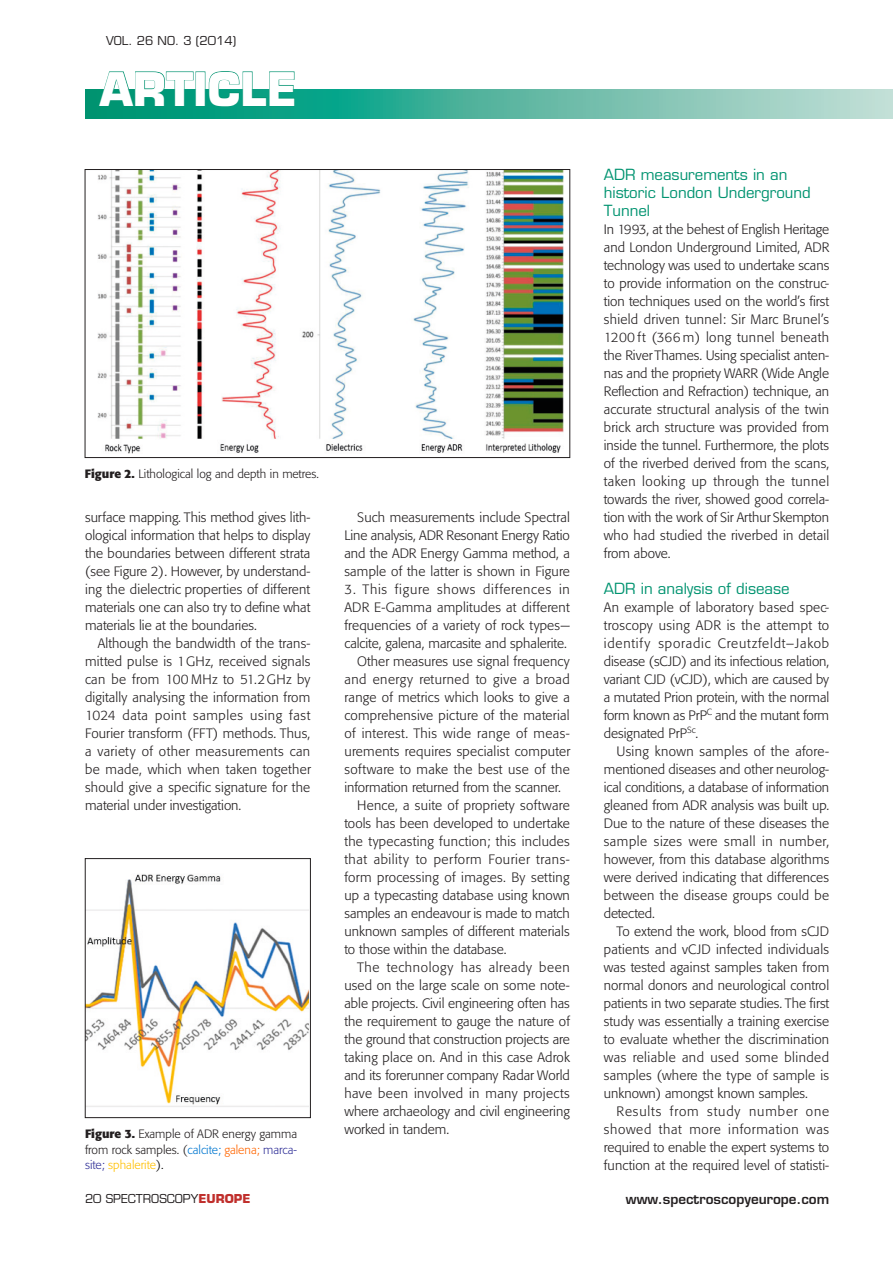
<style>
.page{position:relative;width:893px;height:1263px;background:#fff}
.page>*{position:absolute;margin:0;border:0;box-sizing:border-box;transform-origin:0 0}
.t1{font:700 45px "Eurostile";color:#fff}
.Article_B_Head{font:15px/18px "Eurostile";color:#009370}
.Body_indent{font:300 13.5px/18px "Formata BQ";color:#231f20;text-align:justify}
.Body_copy{font:300 13.5px/18px "Formata BQ";color:#231f20;text-align:justify}
.t2{font:600 13.5px "Eurostile";color:#231f20}
.Article_caption{font:300 12px/15.8px "Formata BQ";color:#231f20;text-align:justify}
.t3{font:12px "Eurostile";color:#231f20}
.s1{font-weight:700}
.s2{color:#0077d0}
.s3{color:#f60}
.s4{color:#339}
.s5{color:#ffc000}
.s6{color:#000}
.s7{font-weight:700;color:#c02f2c}
</style>
<div class="page">
<svg style="left:85px;top:89px;width:807px;height:29px"></svg>
<svg style="left:98px;top:71px;width:96px;height:35px"></svg>
<div style="left:196px;top:72px;width:9px;height:34px;border:1px solid #009370"></div>
<svg style="left:209px;top:71px;width:86px;height:36px"></svg>
<svg style="left:892px;top:89px;width:1px;height:29px"></svg>
<img style="left:97px;top:171px;width:467px;height:283px">
<div style="left:85px;top:169px;width:485px;height:289px;border:1px solid #231f20"></div>
<img style="left:87px;top:874px;width:221px;height:233px">
<div style="left:85px;top:858px;width:226px;height:260px;border:1px solid #231f20"></div>
<p class="t3" style="left:106px;top:33px;width:132px">VOL. 26 NO. 3 (2014)</p>
<h1 class="t1" style="left:100px;top:61px;width:199px">ARTICLE</h1>
<p class="Article_caption" style="left:85px;top:466px;width:235px"><span class="s1">Figure 2.</span> Lithological log and depth in metres.</p>
<p class="Body_copy" style="left:85px;top:508px;width:227px">surface mapping. This method gives lith&shy;ological information that helps to display the boundaries between different strata (see Figure 2). However, by understand&shy;ing the dielectric properties of different materials one can also try to define what materials lie at the boundaries.</p>
<p class="Body_indent" style="left:85px;top:634px;width:227px;text-indent:13px">Although the bandwidth of the trans&shy;mitted pulse is 1GHz, received signals can be from 100 MHz to 51.2GHz by digitally analysing the information from 1024 data point samples using fast Fourier transform (FFT) methods. Thus, a variety of other measurements can be made, which when taken together should give a specific signature for the material under investigation.</p>
<p class="Article_caption" style="left:85px;top:1126px;width:214px"><span class="s1">Figure 3.</span> Example of ADR energy gamma from rock samples. (<span class="s2">calcite;</span> <span class="s3">galena;</span> <span class="s4">marca&shy;site;</span> <span class="s5">sphalerite</span><span class="s6">).</span></p>
<p class="t3" style="left:85px;top:1191px;width:167px">20 SPECTROSCOPY<span class="s7">EUROPE</span></p>
<p class="Body_indent" style="left:344px;top:508px;width:227px;text-indent:13px">Such measurements include Spectral Line analysis, ADR Resonant Energy Ratio and the ADR Energy Gamma method, a sample of the latter is shown in Figure</p>
<p class="Body_indent" style="left:344px;top:580px;width:227px">3. This figure shows differences in ADR E-Gamma amplitudes at different frequencies of a variety of rock types— calcite, galena, marcasite and sphalerite.</p>
<p class="Body_indent" style="left:344px;top:652px;width:228px;text-indent:13px">Other measures use signal frequency and energy returned to give a broad range of metrics which looks to give a comprehensive picture of the material of interest. This wide range of meas&shy;urements requires specialist computer software to make the best use of the information returned from the scanner.</p>
<p class="Body_indent" style="left:344px;top:796px;width:227px;text-indent:13px">Hence, a suite of propriety software tools has been developed to undertake the typecasting function; this includes that ability to perform Fourier trans&shy;form processing of images. By setting up a typecasting database using known samples an endeavour is made to match unknown samples of different materials to those within the database.</p>
<p class="Body_indent" style="left:344px;top:958px;width:227px;text-indent:13px">The technology has already been used on the large scale on some note&shy;able projects. Civil engineering often has the requirement to gauge the nature of the ground that construction projects are taking place on. And in this case Adrok and its forerunner company Radar World have been involved in many projects where archaeology and civil engineering worked in tandem.</p>
<p class="Article_B_Head" style="left:604px;top:166px;width:208px">ADR measurements in an historic London Underground<br>Tunnel</p>
<p class="Body_copy" style="left:604px;top:220px;width:227px">In 1993, at the behest of English Heritage and London Underground Limited, ADR technology was used to undertake scans to provide information on the construc&shy;tion techniques used on the world’s first shield driven tunnel: Sir Marc Brunel’s 1200 ft (366 m) long tunnel beneath the River Thames. Using specialist anten&shy;nas and the propriety WARR (Wide Angle Reflection and Refraction) technique, an accurate structural analysis of the twin brick arch structure was provided from inside the tunnel. Furthermore, the plots of the riverbed derived from the scans, taken looking up through the tunnel towards the river, showed good correla&shy;tion with the work of Sir Arthur Skempton who had studied the riverbed in detail from above.</p>
<p class="Article_B_Head" style="left:604px;top:580px;width:187px">ADR in analysis of disease</p>
<p class="Body_copy" style="left:604px;top:598px;width:227px">An example of laboratory based spec&shy;troscopy using ADR is the attempt to identify sporadic Creutzfeldt–Jakob disease (sCJD) and its infectious relation, variant CJD (vCJD), which are caused by a mutated Prion protein, with the normal form known as PrP<sup>C</sup> and the mutant form designated PrP<sup>Sc</sup>.</p>
<p class="Body_indent" style="left:604px;top:742px;width:227px;text-indent:13px">Using known samples of the afore&shy;mentioned diseases and other neurolog&shy;ical conditions, a database of information gleaned from ADR analysis was built up.<br>Due to the nature of these diseases the sample sizes were small in number, however, from this database algorithms were derived indicating that differences between the disease groups could be detected.</p>
<p class="Body_indent" style="left:604px;top:922px;width:227px;text-indent:13px">To extend the work, blood from sCJD patients and vCJD infected individuals was tested against samples taken from normal donors and neurological control patients in two separate studies. The first study was essentially a training exercise to evaluate whether the discrimination was reliable and used some blinded samples (where the type of sample is unknown) amongst known samples.</p>
<p class="Body_indent" style="left:604px;top:1102px;width:227px;text-indent:13px">Results from study number one showed that more information was required to enable the expert systems to function at the required level of statisti-</p>
<p class="t2" style="left:626px;top:1190px;width:205px">www.spectroscopyeurope.com</p>
</div>
